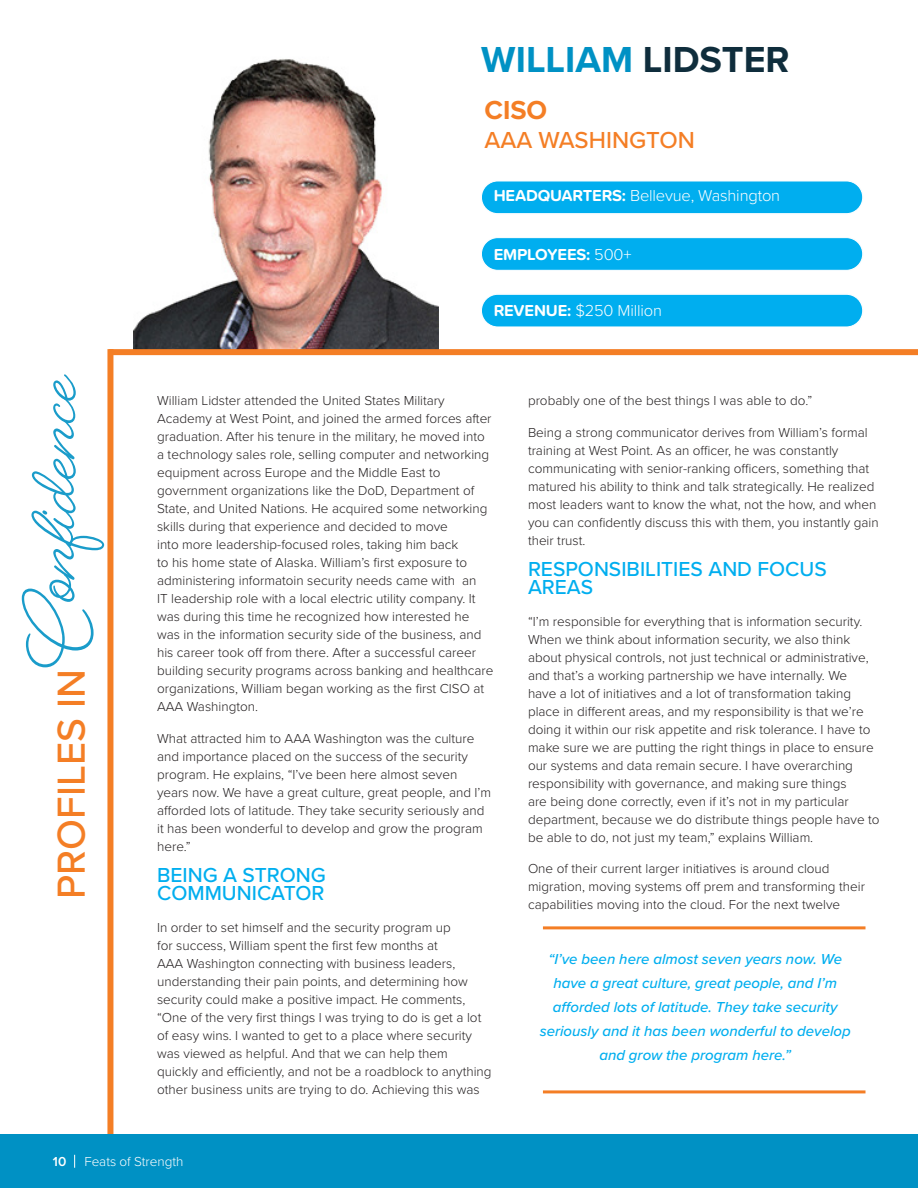
<style>
.page{position:relative;width:918px;height:1188px;background:#fff}
.page>*{position:absolute;margin:0;border:0;box-sizing:border-box;transform-origin:0 0}
.t1{font:700 79.5px "Beloved Script";color:#1a9cca}
.t2{font:500 40.5px "Proxima Nova";color:#f47e25}
.t3{font:700 37.5px "Proxima Nova";color:#0091c4}
.t4{font:700 27px "Proxima Nova";color:#f47e25}
.t5{font:500 24px "Proxima Nova";color:#f47e25}
.Body_Text{font:500 21px/18px "Proxima Nova";color:#00aeef}
.Body_Text-2{font:300 16.5px "Proxima Soft";letter-spacing:-.01em;color:#fff}
.Body_Text-3{font:700 16.5px "Proxima Soft";letter-spacing:-.01em;color:#fff}
.Body_Text-4{font:italic 500 15px/24px "Proxima Nova";color:#00aeef;text-align:center}
.Body_Text-5{font:300 13.5px/18px "Proxima Nova";color:#231f20}
.t6{font:300 13.5px "Proxima Nova";color:#fff}
.t7{font:600 13.5px "Proxima Nova";color:#fff}
.s1{color:#0f2d3c}
.s2{font-weight:700}
.s3{font-weight:300}
</style>
<div class="page">
<div style="left:0;top:1135px;width:918px;height:53px;background:#0091c4"></div>
<svg style="left:74px;top:1155px;width:1px;height:13px"></svg>
<img style="left:134px;top:59px;width:304px;height:290px">
<div style="left:107px;top:349px;width:6px;height:785px;background:#f47e25"></div>
<div style="left:109px;top:349px;width:809px;height:6px;background:#f47e25"></div>
<div style="left:481px;top:180px;width:382px;height:34px;background:#00aeef;border-radius:17px"></div>
<div style="left:480px;top:180px;width:384px;height:35px;border:1px solid #fff;border-radius:17px"></div>
<div style="left:481px;top:180px;width:382px;height:34px;border:1px solid #fff;border-radius:17px"></div>
<div style="left:481px;top:181px;width:382px;height:33px;border:1px solid #fff;border-radius:16px"></div>
<div style="left:481px;top:237px;width:382px;height:34px;background:#00aeef;border-radius:17px"></div>
<div style="left:480px;top:236px;width:384px;height:36px;border:1px solid #fff;border-radius:17px"></div>
<div style="left:481px;top:237px;width:382px;height:34px;border:1px solid #fff;border-radius:16px"></div>
<div style="left:481px;top:294px;width:382px;height:33px;background:#00aeef;border-radius:17px"></div>
<div style="left:480px;top:293px;width:384px;height:35px;border:1px solid #fff;border-radius:17px"></div>
<div style="left:481px;top:294px;width:382px;height:34px;border:1px solid #fff;border-radius:17px"></div>
<div style="left:481px;top:294px;width:382px;height:33px;border:1px solid #fff;border-radius:16px"></div>
<hr style="left:543px;top:926px;width:323px;height:3px;background:#f47e25">
<hr style="left:543px;top:1090px;width:323px;height:3px;background:#f47e25">
<p class="t3" style="left:481px;top:32px;width:310px">WILLIAM <span class="s1">LIDSTER</span></p>
<p class="t4" style="left:485px;top:90px;width:64px">CISO</p>
<p class="t5" style="left:485px;top:122px;width:212px">AAA WASHINGTON</p>
<p class="Body_Text-2" style="left:494px;top:183px;width:288px"><span class="s2">HEADQUARTERS:</span> Bellevue, Washington</p>
<p class="Body_Text-3" style="left:494px;top:242px;width:139px">EMPLOYEES: <span class="s3">500+</span></p>
<p class="t1" style="left:-1px;top:667px;width:295px;rotate:-90deg">Confidence</p>
<p class="t2" style="left:41px;top:899px;width:232px;rotate:-90deg">PROFILES IN</p>
<p class="Body_Text-2" style="left:494px;top:298px;width:170px"><span class="s2">REVENUE:</span> $250 Million</p>
<p class="Body_Text-5" style="left:157px;top:391px;width:338px">William Lidster attended the United States Military Academy at West Point, and joined the armed forces after graduation. After his tenure in the military, he moved into a technology sales role, selling computer and networking equipment across Europe and the Middle East to government organizations like the DoD, Department of State, and United Nations. He acquired some networking skills during that experience and decided to move<br>into more leadership-focused roles, taking him back<br>to his home state of Alaska. William’s first exposure to administering informatoin security needs came with an<br>IT leadership role with a local electric utility company. It was during this time he recognized how interested he was in the information security side of the business, and his career took off from there. After a successful career building security programs across banking and healthcare organizations, William began working as the first CISO at AAA Washington.</p>
<p class="Body_Text-5" style="left:157px;top:728px;width:336px">What attracted him to AAA Washington was the culture and importance placed on the success of the security program. He explains, “I’ve been here almost seven years now. We have a great culture, great people, and I’m afforded lots of latitude. They take security seriously and it has been wonderful to develop and grow the program here.”</p>
<p class="Body_Text" style="left:157px;top:865px;width:170px">BEING A STRONG<br>COMMUNICATOR</p>
<p class="Body_Text-5" style="left:157px;top:917px;width:336px">In order to set himself and the security program up<br>for success, William spent the first few months at<br>AAA Washington connecting with business leaders, understanding their pain points, and determining how security could make a positive impact. He comments, “One of the very first things I was trying to do is get a lot of easy wins. I wanted to get to a place where security was viewed as helpful. And that we can help them quickly and efficiently, and not be a roadblock to anything other business units are trying to do. Achieving this was</p>
<p class="Body_Text-5" style="left:528px;top:391px;width:286px">probably one of the best things I was able to do.”</p>
<p class="Body_Text-5" style="left:528px;top:422px;width:352px">Being a strong communicator derives from William’s formal training at West Point. As an officer, he was constantly communicating with senior-ranking officers, something that matured his ability to think and talk strategically. He realized most leaders want to know the what, not the how, and when you can confidently discuss this with them, you instantly gain their trust.</p>
<p class="Body_Text" style="left:528px;top:559px;width:300px">RESPONSIBILITIES AND FOCUS<br>AREAS</p>
<p class="Body_Text-5" style="left:528px;top:611px;width:353px">“I’m responsible for everything that is information security.<br>When we think about information security, we also think about physical controls, not just technical or administrative, and that’s a working partnership we have internally. We<br>have a lot of initiatives and a lot of transformation taking place in different areas, and my responsibility is that we’re doing it within our risk appetite and risk tolerance. I have to make sure we are putting the right things in place to ensure our systems and data remain secure. I have overarching responsibility with governance, and making sure things<br>are being done correctly, even if it’s not in my particular department, because we do distribute things people have to be able to do, not just my team,” explains William.</p>
<p class="Body_Text-5" style="left:528px;top:859px;width:339px">One of their current larger initiatives is around cloud migration, moving systems off prem and transforming their capabilities moving into the cloud. For the next twelve</p>
<p class="Body_Text-4" style="left:540px;top:947px;width:313px">“I’ve been here almost seven years now. We have a great culture, great people, and I’m afforded lots of latitude. They take security seriously and it has been wonderful to develop and grow the program here.”</p>
<p class="t7" style="left:53px;top:1151px;width:15px">10</p>
<p class="t6" style="left:84px;top:1152px;width:101px">Feats of Strength</p>
</div>
